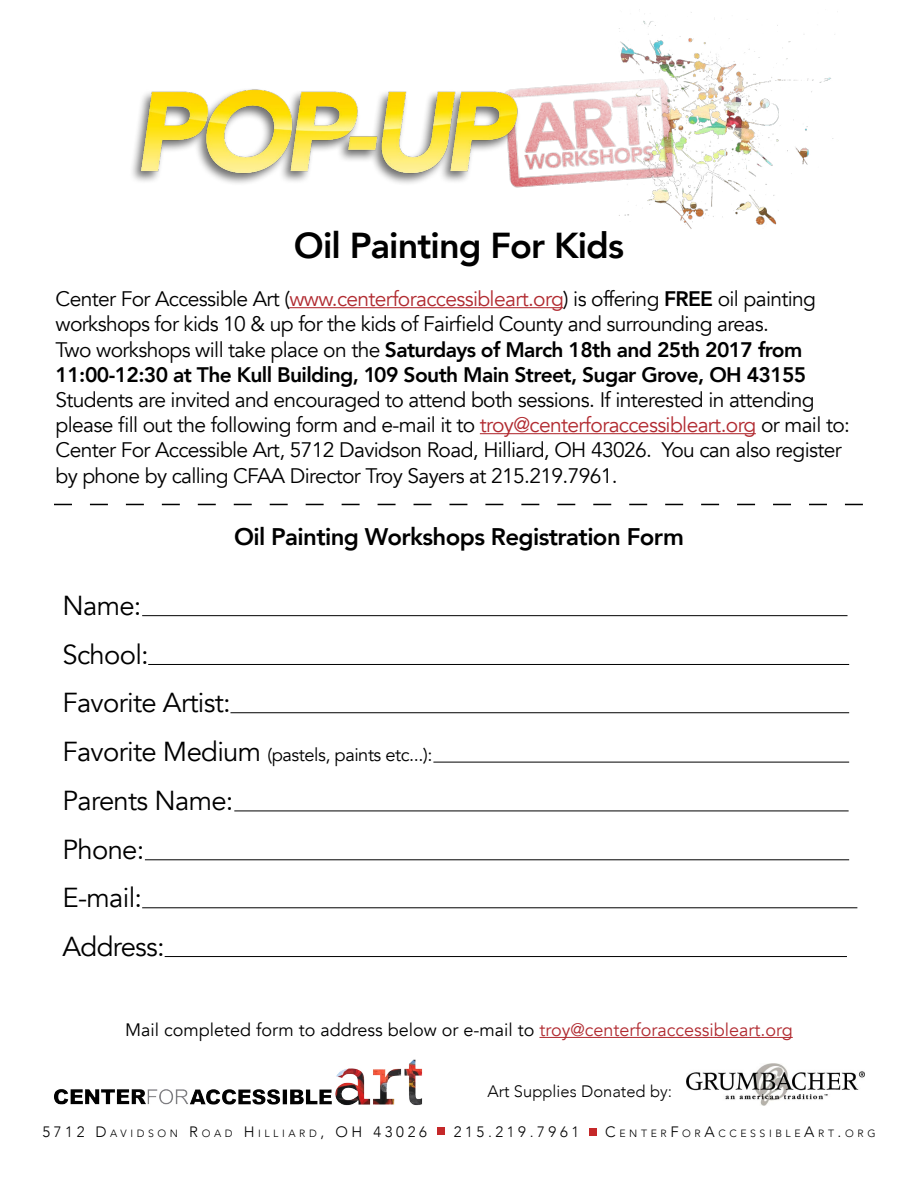
<style>
.page{position:relative;width:918px;height:1188px;background:#fff}
.page>*{position:absolute;margin:0;border:0;box-sizing:border-box;transform-origin:0 0}
.t1{font:800 36px "Avenir";letter-spacing:-.025em;color:#000}
.t2{font:27.45px/48.8px "Avenir";letter-spacing:-.025em;color:#000}
.t3{font:800 24px "Avenir";letter-spacing:-.025em;color:#000}
.t4{font:21px/25.2px "Avenir";letter-spacing:-.03em;color:#000}
.t5{font:18.3px "Avenir";letter-spacing:-.025em;color:#000}
.t6{font:18px "Avenir";color:#000}
.t7{font:300 16.5px "Avenir";color:#000}
.t8{font:300 15px "Avenir";letter-spacing:.24em;color:#000}
.t9{font:300 10.5px "Avenir";letter-spacing:.345em;color:#000}
.s1{color:#b12a30}
.s2{font-weight:800}
.s3{font-size:27.45px}
.s4{font-size:15px}
</style>
<div class="page">
<div style="left:437px;top:1128px;width:8px;height:7px;background:#c52829"></div>
<div style="left:589px;top:1128px;width:7px;height:7px;background:#c52829"></div>
<img style="left:619px;top:9px;width:216px;height:220px">
<img style="left:515px;top:76px;width:163px;height:116px">
<hr style="left:289px;top:307px;width:274px;height:1px;background:#b12a30">
<hr style="left:480px;top:433px;width:276px;height:1px;background:#b12a30">
<hr style="left:142px;top:615px;width:706px;height:1px;background:#000">
<hr style="left:148px;top:664px;width:701px;height:1px;background:#000">
<hr style="left:230px;top:712px;width:619px;height:1px;background:#000">
<hr style="left:433px;top:762px;width:416px;height:1px;background:#000">
<hr style="left:234px;top:811px;width:615px;height:1px;background:#000">
<hr style="left:145px;top:859px;width:704px;height:1px;background:#000">
<hr style="left:142px;top:907px;width:715px;height:1px;background:#000">
<hr style="left:165px;top:956px;width:682px;height:1px;background:#000">
<svg style="left:54px;top:504px;width:809px;height:1px"></svg>
<hr style="left:539px;top:1037px;width:254px;height:1px;background:#b12a30">
<div style="left:130px;top:88px;width:391px;height:98px;background:#000;opacity:.56"></div>
<img style="left:139px;top:84px;width:385px;height:103px">
<img style="left:687px;top:1063px;width:177px;height:42px">
<img style="left:54px;top:1059px;width:369px;height:47px">
<h1 class="t1" style="left:294px;top:217px;width:332px">Oil Painting For Kids</h1>
<p class="t4" style="left:56px;top:287px;width:762px">Center For Accessible Art (<span class="s1">www.centerforaccessibleart.org</span>) is offering <span class="s2">FREE</span> oil painting workshops for kids 10 &amp; up for the kids of Fairfield County and surrounding areas.<br>Two workshops will take place on the <span class="s2">Saturdays of March 18th and 25th 2017 from 11:00-12:30 at The Kull Building, 109 South Main Street, Sugar Grove, OH 43155</span></p>
<p class="t4" style="left:56px;top:387px;width:796px">Students are invited and encouraged to attend both sessions. If interested in attending please fill out the following form and e-mail it to <span class="s1">troy@centerforaccessibleart.org</span> or mail to:<br>Center For Accessible Art, 5712 Davidson Road, Hilliard, OH 43026. You can also register by phone by calling CFAA Director Troy Sayers at 215.219.7961.</p>
<p class="t3" style="left:234px;top:518px;width:451px">Oil Painting Workshops Registration Form</p>
<h2 class="t2" style="left:63px;top:582px;width:170px">Name:<br>School:<br>Favorite Artist:</h2>
<p class="t5" style="left:63px;top:744px;width:371px"><span class="s3">Favorite Medium</span> (pastels, paints etc...):</p>
<h2 class="t2" style="left:63px;top:777px;width:173px">Parents Name:<br>Phone:<br>E-mail:<br>Address:</h2>
<p class="t6" style="left:125px;top:1019px;width:669px">Mail completed form to address below or e-mail to <span class="s1">troy@centerforaccessibleart.org</span></p>
<p class="t7" style="left:487px;top:1081px;width:186px">Art Supplies Donated by:</p>
<p class="t9" style="left:42px;top:1127px;width:386px"><span class="s4">5712 D</span>AVID SON <span class="s4">R</span>OAD <span class="s4">H</span>ILLIARD <span class="s4">, OH 43026</span></p>
<p class="t8" style="left:454px;top:1123px;width:127px">215.219.7961</p>
<p class="t9" style="left:605px;top:1127px;width:123px"><span class="s4">C</span>ENTER <span class="s4">F</span>OR <span class="s4">A</span>CC</p>
<p class="t9" style="left:740px;top:1127px;width:137px">ESSIBLE<span class="s4">A</span>R T<span class="s4">.</span>OR G</p>
</div>
